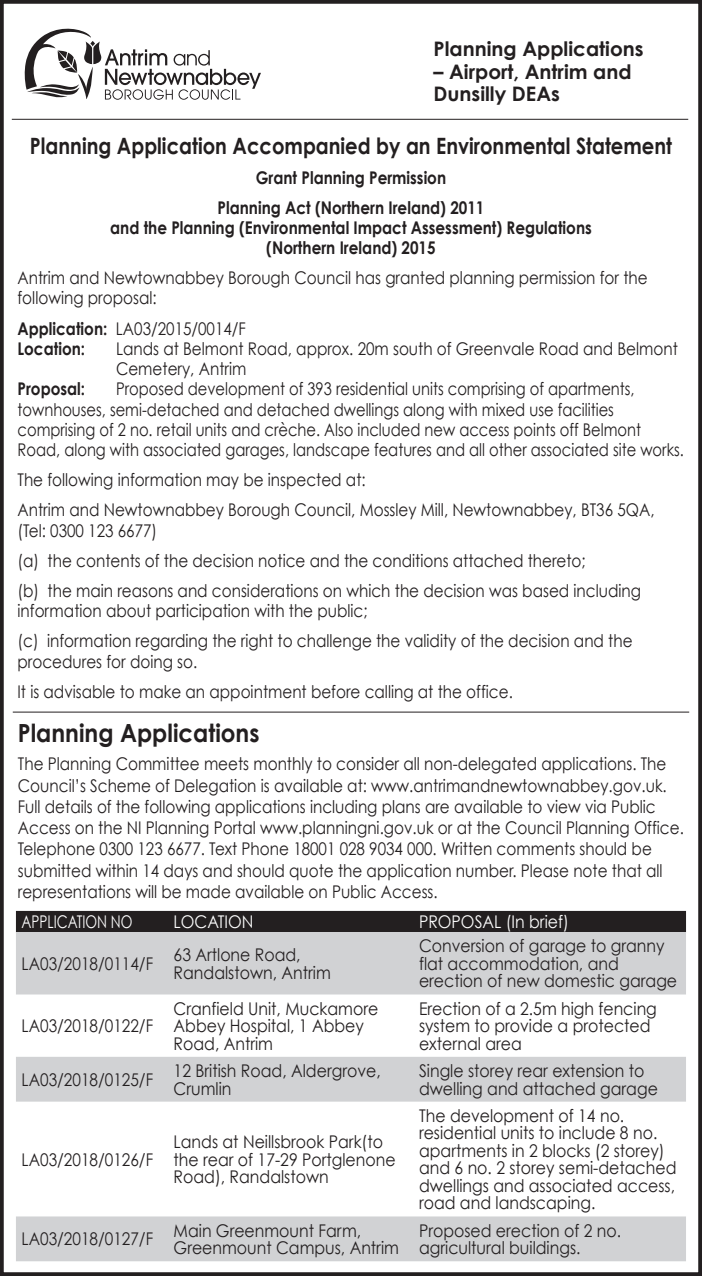
<style>
.page{position:relative;width:702px;height:1276px;background:#fff}
.page>*{position:absolute;margin:0;border:0;box-sizing:border-box;transform-origin:0 0}
.t1{font:700 25px "Century Gothic";color:#231f20;scale:.92 1}
.t2{font:700 22.5px "Century Gothic";color:#231f20;scale:.87 1}
.t3{font:700 20px/22.5px "Century Gothic";color:#231f20}
.t4{font:17.5px/21.2px "Century Gothic";color:#231f20;scale:.87 1}
.t5{font:17.5px/17.5px "Century Gothic";color:#231f20;scale:.9 1}
.t6{font:17.5px/20.2px "Century Gothic";color:#231f20;scale:.84 1}
.t7{font:700 17.5px/30px "Century Gothic";color:#231f20;text-align:center;scale:.87 1}
.t8{font:17.5px "Century Gothic";color:#231f20;scale:.88 1}
.t9{font:17.5px "Century Gothic";color:#fff;scale:.9 1}
.t10{font:17.5px "Century Gothic";color:#fff;scale:.77 1}
.s1{font-weight:400}
</style>
<div class="page">
<div style="left:0;top:0;width:702px;height:1276px;border:4px solid #231f20"></div>
<div style="left:16px;top:911px;width:670px;height:21px;background:#231f20"></div>
<svg style="left:16px;top:932px;width:670px;height:329px"></svg>
<hr style="left:12px;top:119px;width:676px;height:1px;background:#231f20">
<hr style="left:13px;top:711px;width:676px;height:1px;background:#231f20">
<svg style="left:24px;top:28px;width:237px;height:72px"></svg>
<p class="t3" style="left:433px;top:37px;width:211px">Planning Applications</p>
<p class="t3" style="left:433px;top:59px;width:199px">– Airport, Antrim and<br>Dunsilly DEAs</p>
<p class="t2" style="left:30px;top:129px;width:739px">Planning Application Accompanied by an Environmental Statement</p>
<p class="t7" style="left:217px;top:162px;width:308px">Grant Planning Permission<br>Planning Act (Northern Ireland) 2011</p>
<p class="t7" style="left:110px;top:217px;width:555px;line-height:20px">and the Planning (Environmental Impact Assessment) Regulations (Northern Ireland) 2015</p>
<p class="t4" style="left:18px;top:267px;width:725px;line-height:20.2px">Antrim and Newtownabbey Borough Council has granted planning permission for the following proposal:</p>
<p class="t7" style="left:18px;top:317px;width:264px;line-height:20.2px;text-align:left">Application: <span class="s1">LA03/2015/0014/F<br></span>Location:</p>
<p class="t4" style="left:116px;top:338px;width:647px;line-height:20.2px">Lands at Belmont Road, approx. 20m south of Greenvale Road and Belmont<br>Cemetery, Antrim</p>
<p class="t6" style="left:18px;top:378px;width:794px;text-indent:98px">Proposed development of 393 residential units comprising of apartments, townhouses, semi-detached and detached dwellings along with mixed use facilities comprising of 2 no. retail units and crèche. Also included new access points off Belmont Road, along with associated garages, landscape features and all other associated site works.</p>
<p class="t4" style="left:18px;top:464px;width:733px;line-height:30.2px">The following information may be inspected at:<br>Antrim and Newtownabbey Borough Council, Mossley Mill, Newtownabbey, BT36 5QA,</p>
<p class="t4" style="left:18px;top:515px;width:718px;line-height:30.2px">(Tel: 0300 123 6677)<br>(a) the contents of the decision notice and the conditions attached thereto;<br>(b) the main reasons and considerations on which the decision was based including</p>
<p class="t4" style="left:18px;top:595px;width:708px;line-height:30.2px">information about participation with the public;<br>(c) information regarding the right to challenge the validity of the decision and the</p>
<p class="t4" style="left:18px;top:646px;width:571px;line-height:30.2px">procedures for doing so.<br>It is advisable to make an appointment before calling at the office.</p>
<p class="t7" style="left:18px;top:373px;width:79px">Proposal:</p>
<h1 class="t1" style="left:18px;top:714px;width:264px">Planning Applications</h1>
<p class="t4" style="left:18px;top:753px;width:767px">The Planning Committee meets monthly to consider all non-delegated applications. The Council’s Scheme of Delegation is available at: www.antrimandnewtownabbey.gov.uk.<br>Full details of the following applications including plans are available to view via Public Access on the NI Planning Portal www.planningni.gov.uk or at the Council Planning Office.<br>Telephone 0300 123 6677. Text Phone 18001 028 9034 000. Written comments should be submitted within 14 days and should quote the application number. Please note that all representations will be made available on Public Access.</p>
<p class="t10" style="left:22px;top:910px;width:146px">APPLICATION NO</p>
<p class="t9" style="left:174px;top:910px;width:90px">LOCATION</p>
<p class="t9" style="left:419px;top:910px;width:168px">PROPOSAL (In brief)</p>
<p class="t8" style="left:22px;top:953px;width:151px">LA03/2018/0114/F</p>
<p class="t5" style="left:174px;top:946px;width:176px">63 Artlone Road,<br>Randalstown, Antrim</p>
<p class="t5" style="left:419px;top:937px;width:288px">Conversion of garage to granny flat accommodation, and erection of new domestic garage</p>
<p class="t8" style="left:22px;top:1015px;width:151px">LA03/2018/0122/F</p>
<p class="t5" style="left:174px;top:999px;width:229px">Cranfield Unit, Muckamore<br>Abbey Hospital, 1 Abbey<br>Road, Antrim</p>
<p class="t5" style="left:419px;top:999px;width:266px">Erection of a 2.5m high fencing system to provide a protected external area</p>
<p class="t8" style="left:22px;top:1068px;width:151px">LA03/2018/0125/F</p>
<p class="t5" style="left:174px;top:1061px;width:231px">12 British Road, Aldergrove,<br>Crumlin</p>
<p class="t5" style="left:419px;top:1061px;width:267px">Single storey rear extension to dwelling and attached garage</p>
<p class="t8" style="left:22px;top:1148px;width:151px">LA03/2018/0126/F</p>
<p class="t5" style="left:174px;top:1132px;width:248px">Lands at Neillsbrook Park(to the rear of 17-29 Portglenone<br>Road), Randalstown</p>
<p class="t5" style="left:419px;top:1106px;width:287px">The development of 14 no. residential units to include 8 no. apartments in 2 blocks (2 storey) and 6 no. 2 storey semi-detached dwellings and associated access, road and landscaping.</p>
<p class="t8" style="left:22px;top:1228px;width:151px">LA03/2018/0127/F</p>
<p class="t5" style="left:174px;top:1221px;width:252px">Main Greenmount Farm,<br>Greenmount Campus, Antrim</p>
<p class="t5" style="left:419px;top:1221px;width:226px">Proposed erection of 2 no. agricultural buildings.</p>
</div>
